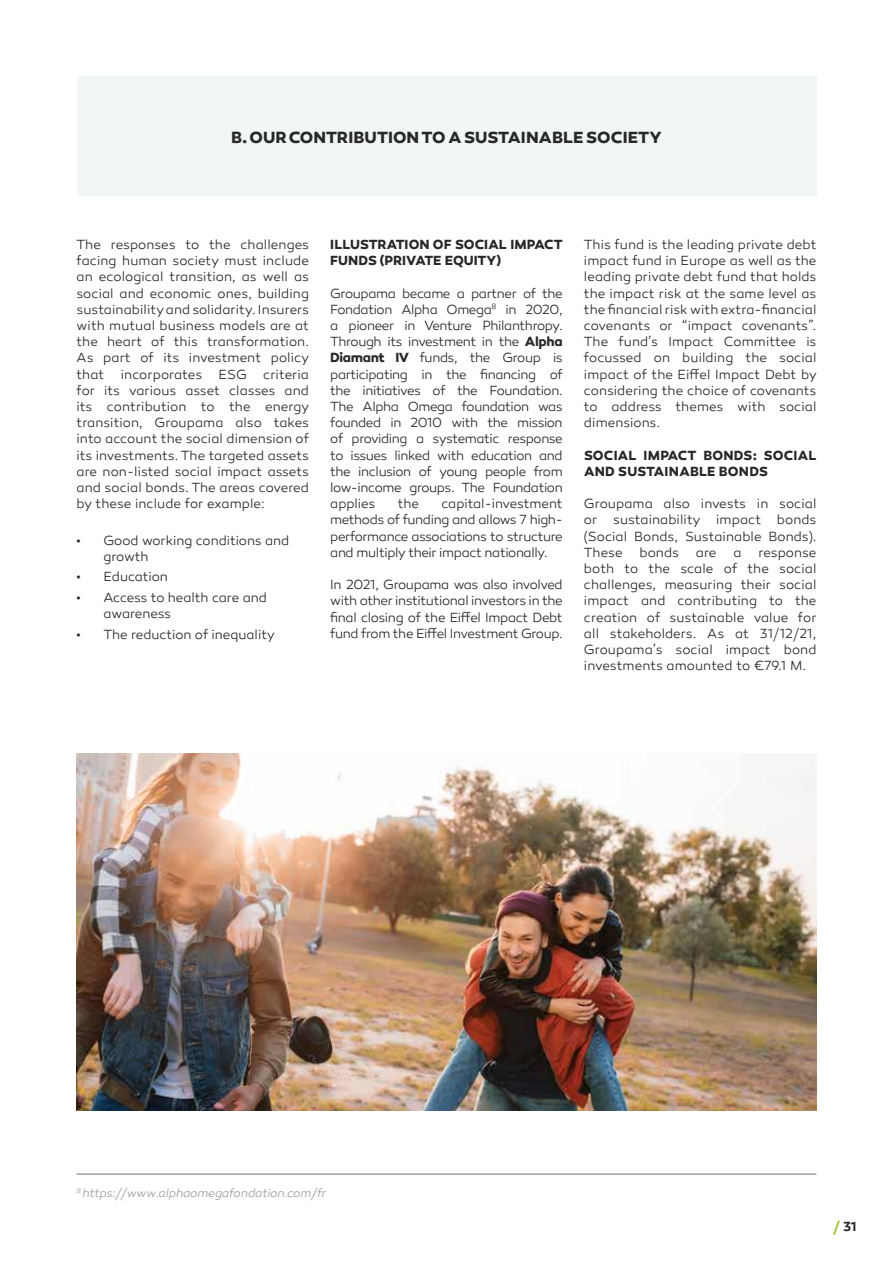
<style>
.page{position:relative;width:893px;height:1263px;background:#fff}
.page>*{position:absolute;margin:0;border:0;box-sizing:border-box;transform-origin:0 0}
.t1{font:700 16.5px "Canaro";letter-spacing:.005em;color:#282827}
.t2{font:300 13.5px/16.2px "Canaro";letter-spacing:-.005em;color:#282827;text-align:justify}
.t3{font:700 13.5px/16.2px "Canaro";letter-spacing:.005em;color:#282827}
.t4{font:600 13.5px "Canaro";color:#282827}
.t5{font:italic 300 12px "Canaro";letter-spacing:-.015em;color:#9d9d9c}
.s1{font-weight:700}
.s2{font-weight:700;color:#9cc42e}
</style>
<div class="page">
<div style="left:77px;top:77px;width:739px;height:119px;background:#f1f6f7"></div>
<hr style="left:77px;top:1173px;width:739px;height:2px;background:#9d9d9c">
<img style="left:77px;top:754px;width:739px;height:357px">
<p class="t1" style="left:231px;top:127px;width:432px">B. OUR CONTRIBUTION TO A SUSTAINABLE SOCIETY</p>
<p class="t2" style="left:77px;top:236px;width:234px">The responses to the challenges facing human society must include an ecological transition, as well as social and economic ones, building sustainability and solidarity. Insurers with mutual business models are at the heart of this transformation.<br>As part of its investment policy that incorporates ESG criteria for its various asset classes and its contribution to the energy transition, Groupama also takes into account the social dimension of its investments. The targeted assets are non-listed social impact assets and social bonds. The areas covered by these include for example:</p>
<p class="t2" style="left:104px;top:532px;width:187px;text-indent:-27px">• Good working conditions and growth</p>
<p class="t2" style="left:77px;top:569px;width:93px">• Education</p>
<p class="t2" style="left:104px;top:589px;width:165px;text-indent:-27px">• Access to health care and awareness</p>
<p class="t2" style="left:77px;top:626px;width:200px">• The reduction of inequality</p>
<p class="t3" style="left:330px;top:236px;width:234px">ILLUSTRATION OF SOCIAL IMPACT<br>FUNDS (PRIVATE EQUITY)</p>
<p class="t2" style="left:330px;top:285px;width:234px">Groupama became a partner of the Fondation Alpha Omega<sup>8</sup> in 2020, a pioneer in Venture Philanthropy.<br>Through its investment in the <span class="s1">Alpha Diamant IV</span> funds, the Group is participating in the financing of the initiatives of the Foundation.<br>The Alpha Omega foundation was founded in 2010 with the mission of providing a systematic response to issues linked with education and the inclusion of young people from low-income groups. The Foundation applies</p>
<p class="t2" style="left:330px;top:496px;width:234px;text-indent:111px">capital-investment methods of funding and allows 7 high&shy;performance associations to structure and multiply their impact nationally.</p>
<p class="t2" style="left:330px;top:577px;width:234px">In 2021, Groupama was also involved with other institutional investors in the final closing of the Eiffel Impact Debt fund from the Eiffel Investment Group.</p>
<p class="t2" style="left:398px;top:496px;width:23px">the</p>
<p class="t2" style="left:584px;top:236px;width:234px">This fund is the leading private debt impact fund in Europe as well as the leading private debt fund that holds the impact risk at the same level as the financial risk with extra-financial covenants or “impact covenants”.<br>The fund’s Impact Committee is focussed on building the social impact of the Eiffel Impact Debt by considering the choice of covenants to address themes with social dimensions.</p>
<p class="t3" style="left:584px;top:447px;width:234px">SOCIAL IMPACT BONDS: SOCIAL<br>AND SUSTAINABLE BONDS</p>
<p class="t2" style="left:584px;top:496px;width:234px">Groupama also invests in social or sustainability impact bonds (Social Bonds, Sustainable Bonds).<br>These</p>
<p class="t2" style="left:639px;top:544px;width:41px">bonds</p>
<p class="t2" style="left:696px;top:544px;width:22px">are</p>
<p class="t2" style="left:733px;top:544px;width:10px">a</p>
<p class="t2" style="left:584px;top:544px;width:234px;text-indent:174px">response both to the scale of the social challenges, measuring their social impact and contributing to the creation of sustainable value for all stakeholders. As at 31/12/21, Groupama’s social impact bond investments amounted to €79.1 M.</p>
<p class="t5" style="left:77px;top:1186px;width:251px"><sup>8</sup> https://www.alphaomegafondation.com/fr</p>
<p class="t4" style="left:833px;top:1218px;width:25px"><span class="s2">/</span> 31</p>
</div>
